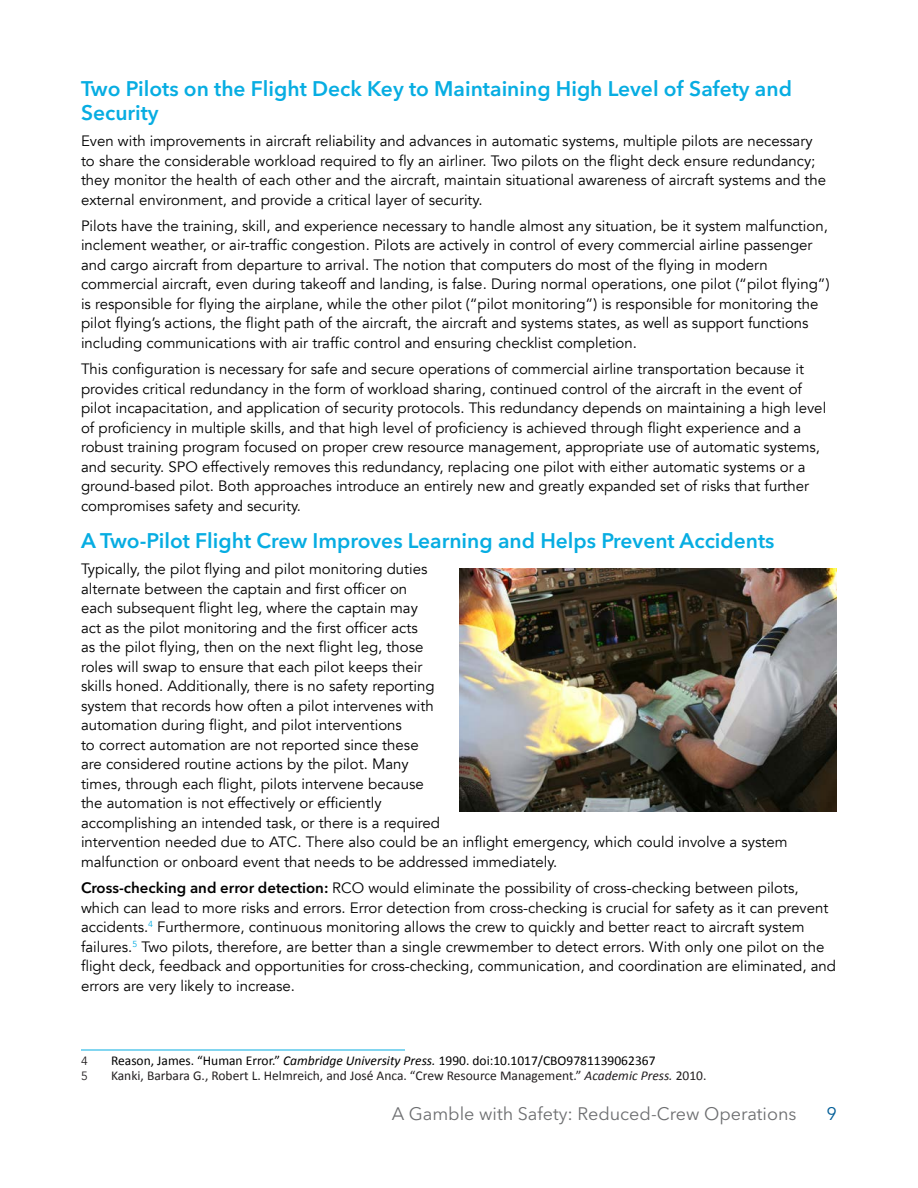
<style>
.page{position:relative;width:918px;height:1188px;background:#fff}
.page>*{position:absolute;margin:0;border:0;box-sizing:border-box;transform-origin:0 0}
.Head_2{font:600 21px/24px "Avenir Next LT Pro";color:#07ade2}
.t1{font:18px "Avenir Next LT Pro";color:#6e6f71}
.t2{font:18px "Avenir Next LT Pro";color:#005d97}
.t3{font:15px/19.5px "Avenir";color:#000}
.Footnote_Text{font:13.5px "Calibri";color:#231f20}
.Footnote_Text-2{font:13.5px "Calibri";color:#000}
.Footnote_Text-3{font:12px "Avenir";color:#231f20}
.s1{font-family:"Avenir Next LT Pro";font-weight:600}
.s2{font-style:italic}
</style>
<div class="page">
<hr style="left:81px;top:1050px;width:324px;height:1px;background:#07ade2">
<img style="left:459px;top:568px;width:378px;height:243px">
<p class="Head_2" style="left:81px;top:76px;width:713px">Two Pilots on the Flight Deck Key to Maintaining High Level of Safety and<br>Security</p>
<p class="t3" style="left:81px;top:131px;width:747px">Even with improvements in aircraft reliability and advances in automatic systems, multiple pilots are necessary to share the considerable workload required to fly an airliner. Two pilots on the flight deck ensure redundancy; they monitor the health of each other and the aircraft, maintain situational awareness of aircraft systems and the external environment, and provide a critical layer of security.</p>
<p class="t3" style="left:81px;top:216px;width:750px">Pilots have the training, skill, and experience necessary to handle almost any situation, be it system malfunction, inclement weather, or air-traffic congestion. Pilots are actively in control of every commercial airline passenger and cargo aircraft from departure to arrival. The notion that computers do most of the flying in modern commercial aircraft, even during takeoff and landing, is false. During normal operations, one pilot (“pilot flying”) is responsible for flying the airplane, while the other pilot (“pilot monitoring”) is responsible for monitoring the pilot flying’s actions, the flight path of the aircraft, the aircraft and systems states, as well as support functions including communications with air traffic control and ensuring checklist completion.</p>
<p class="t3" style="left:81px;top:359px;width:747px">This configuration is necessary for safe and secure operations of commercial airline transportation because it provides critical redundancy in the form of workload sharing, continued control of the aircraft in the event of pilot incapacitation, and application of security protocols. This redundancy depends on maintaining a high level of proficiency in multiple skills, and that high level of proficiency is achieved through flight experience and a robust training program focused on proper crew resource management, appropriate use of automatic systems, and security. SPO effectively removes this redundancy, replacing one pilot with either automatic systems or a ground-based pilot. Both approaches introduce an entirely new and greatly expanded set of risks that further compromises safety and security.</p>
<p class="Head_2" style="left:81px;top:529px;width:695px">A Two-Pilot Flight Crew Improves Learning and Helps Prevent Accidents</p>
<p class="t3" style="left:81px;top:560px;width:708px">Typically, the pilot flying and pilot monitoring duties<br>alternate between the captain and first officer on<br>each subsequent flight leg, where the captain may<br>act as the pilot monitoring and the first officer acts<br>as the pilot flying, then on the next flight leg, those<br>roles will swap to ensure that each pilot keeps their<br>skills honed. Additionally, there is no safety reporting<br>system that records how often a pilot intervenes with<br>automation during flight, and pilot interventions<br>to correct automation are not reported since these<br>are considered routine actions by the pilot. Many<br>times, through each flight, pilots intervene because<br>the automation is not effectively or efficiently<br>accomplishing an intended task, or there is a required<br>intervention needed due to ATC. There also could be an inflight emergency, which could involve a system malfunction or onboard event that needs to be addressed immediately.</p>
<p class="t3" style="left:81px;top:878px;width:757px"><span class="s1">Cross-checking and error detection:</span> RCO would eliminate the possibility of cross-checking between pilots, which can lead to more risks and errors. Error detection from cross-checking is crucial for safety as it can prevent accidents.<sup>4</sup> Furthermore, continuous monitoring allows the crew to quickly and better react to aircraft system failures.<sup>5</sup> Two pilots, therefore, are better than a single crewmember to detect errors. With only one pilot on the flight deck, feedback and opportunities for cross-checking, communication, and coordination are eliminated, and errors are very likely to increase.</p>
<p class="Footnote_Text-3" style="left:81px;top:1054px;width:8px">4</p>
<p class="Footnote_Text-2" style="left:111px;top:1051px;width:546px">Reason, James. “Human Error.” <span class="s2">Cambridge University Press.</span> 1990. doi:10.1017/CBO9781139062367</p>
<p class="Footnote_Text-3" style="left:81px;top:1069px;width:8px">5</p>
<p class="Footnote_Text" style="left:111px;top:1066px;width:597px">Kanki, Barbara G., Robert L. Helmreich, and José Anca. “Crew Resource Management.” <span class="s2">Academic Press.</span> 2010.</p>
<p class="t1" style="left:392px;top:1103px;width:406px">A Gamble with Safety: Reduced-Crew Operations</p>
<p class="t2" style="left:827px;top:1103px;width:12px">9</p>
</div>
